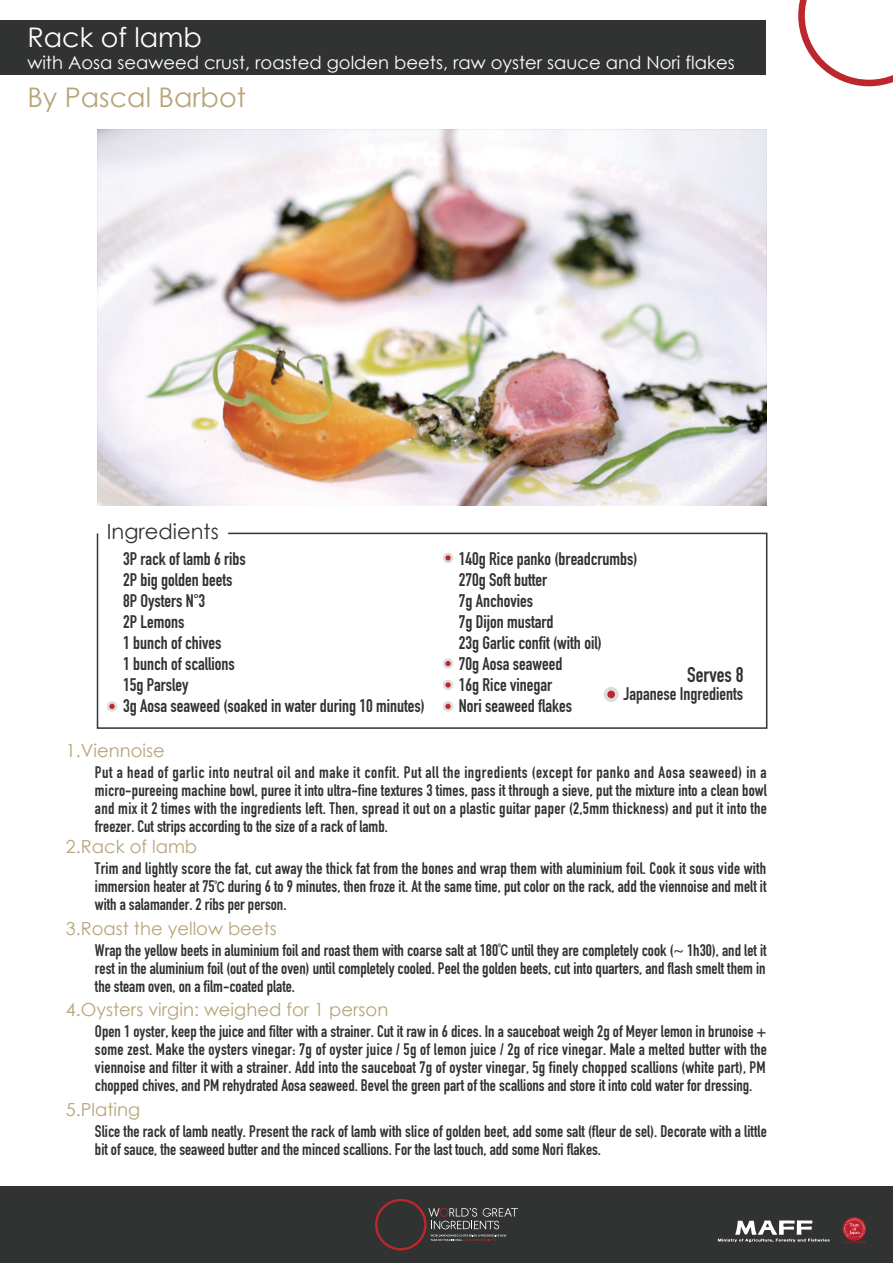
<style>
.page{position:relative;width:893px;height:1263px;background:#fff}
.page>*{position:absolute;margin:0;border:0;box-sizing:border-box;transform-origin:0 0}
.t1{font:27px "Century Gothic";color:#b7a57a}
.t2{font:27px "Century Gothic";color:#fff}
.t3{font:21px "Century Gothic";color:#313232}
.t4{font:700 21px "DIN Condensed";color:#313232}
.t5{font:700 18px/21px "DIN Condensed";color:#313232}
.t6{font:18px "Century Gothic";color:#b7a57a}
.t7{font:18px "Century Gothic";color:#fff}
.t8{font:700 16.5px/18px "DIN Condensed";color:#313232;text-align:justify}
.s1{font-family:"Hira Kaku Pro N W6";font-weight:400;font-size:13.5px}
.s2{font-family:"Myriad Pro";font-weight:400}
</style>
<div class="page">
<div style="left:0;top:1187px;width:893px;height:76px;background:#313232"></div>
<div style="left:0;top:20px;width:766px;height:55px;background:#313232"></div>
<svg style="left:718px;top:1220px;width:112px;height:22px"></svg>
<svg style="left:842px;top:1217px;width:24px;height:26px"></svg>
<svg style="left:375px;top:1199px;width:143px;height:51px"></svg>
<svg style="left:798px;top:0;width:95px;height:86px"></svg>
<img style="left:98px;top:129px;width:669px;height:377px">
<svg style="left:96px;top:532px;width:672px;height:197px"></svg>
<div style="left:443px;top:680px;width:10px;height:10px;background:#dbdbdb;border-radius:50%"></div>
<svg style="left:445px;top:682px;width:6px;height:6px"></svg>
<div style="left:443px;top:658px;width:10px;height:11px;background:#dbdbdb;border-radius:50%"></div>
<svg style="left:445px;top:661px;width:6px;height:5px"></svg>
<div style="left:443px;top:553px;width:10px;height:10px;background:#dbdbdb;border-radius:50%"></div>
<svg style="left:445px;top:555px;width:6px;height:6px"></svg>
<div style="left:443px;top:701px;width:10px;height:11px;background:#dbdbdb;border-radius:50%"></div>
<svg style="left:445px;top:704px;width:6px;height:5px"></svg>
<div style="left:604px;top:687px;width:15px;height:15px;background:#dbdbdb;border-radius:50%"></div>
<div style="left:607px;top:691px;width:8px;height:7px;background:#bc272d;border-radius:50%"></div>
<h1 class="t2" style="left:27px;top:18px;width:176px">Rack of lamb</h1>
<p class="t7" style="left:27px;top:50px;width:709px">with Aosa seaweed crust, roasted golden beets, raw oyster sauce and Nori flakes</p>
<h1 class="t1" style="left:27px;top:78px;width:220px">By Pascal Barbot</h1>
<p class="t3" style="left:107px;top:517px;width:113px">Ingredients</p>
<p class="t5" style="left:123px;top:548px;width:303px">3P rack of lamb 6 ribs<br>2P big golden beets<br>8P Oysters N°3<br>2P Lemons<br>1 bunch of chives<br>1 bunch of scallions<br>15g Parsley<br>3g Aosa seaweed (soaked in water during 10 minutes)</p>
<p class="t5" style="left:459px;top:548px;width:180px">140g Rice panko (breadcrumbs)<br>270g Soft butter<br>7g Anchovies<br>7g Dijon mustard<br>23g Garlic confit (with oil)<br>70g Aosa seaweed<br>16g Rice vinegar<br>Nori seaweed flakes</p>
<p class="t4" style="left:687px;top:660px;width:58px">Serves 8</p>
<p class="t5" style="left:624px;top:683px;width:121px">Japanese Ingredients</p>
<p class="t6" style="left:66px;top:738px;width:100px">1.Viennoise</p>
<p class="t8" style="left:95px;top:763px;width:673px">Put a head of garlic into neutral oil and make it confit. Put all the ingredients (except for panko and Aosa seaweed) in a micro-pureeing machine bowl, puree it into ultra-fine textures 3 times, pass it through a sieve, put the mixture into a clean bowl and mix it 2 times with the ingredients left. Then, spread it out on a plastic guitar paper (2,5mm thickness) and put it into the freezer. Cut strips according to the size of a rack of lamb.</p>
<p class="t6" style="left:66px;top:834px;width:133px">2.Rack of lamb</p>
<p class="t8" style="left:95px;top:859px;width:673px">Trim and lightly score the fat, cut away the thick fat from the bones and wrap them with aluminium foil. Cook it sous vide with immersion heater at 75<span class="s1">℃</span> during 6 to 9 minutes, then froze it. At the same time, put color on the rack, add the viennoise and melt it with a salamander. 2 ribs per person.</p>
<p class="t6" style="left:66px;top:916px;width:212px">3.Roast the yellow beets</p>
<p class="t8" style="left:95px;top:941px;width:673px">Wrap the yellow beets in aluminium foil and roast them with coarse salt at 180<span class="s1">℃</span> until they are completely cook (<span class="s2">~</span> 1h30), and let it rest in the aluminium foil (out of the oven) until completely cooled. Peel the golden beets, cut into quarters, and flash smelt them in the steam oven, on a film-coated plate.</p>
<p class="t6" style="left:66px;top:997px;width:324px">4.Oysters virgin: weighed for 1 person</p>
<p class="t8" style="left:95px;top:1022px;width:674px">Open 1 oyster, keep the juice and filter with a strainer. Cut it raw in 6 dices. In a sauceboat weigh 2g of Meyer lemon in brunoise + some zest. Make the oysters vinegar: 7g of oyster juice / 5g of lemon juice / 2g of rice vinegar. Male a melted butter with the viennoise and filter it with a strainer. Add into the sauceboat 7g of oyster vinegar, 5g finely chopped scallions (white part), PM chopped chives, and PM rehydrated Aosa seaweed. Bevel the green part of the scallions and store it into cold water for dressing.</p>
<p class="t6" style="left:66px;top:1097px;width:76px">5.Plating</p>
<p class="t8" style="left:95px;top:1122px;width:673px">Slice the rack of lamb neatly. Present the rack of lamb with slice of golden beet, add some salt (fleur de sel). Decorate with a little bit of sauce, the seaweed butter and the minced scallions. For the last touch, add some Nori flakes.</p>
</div>
